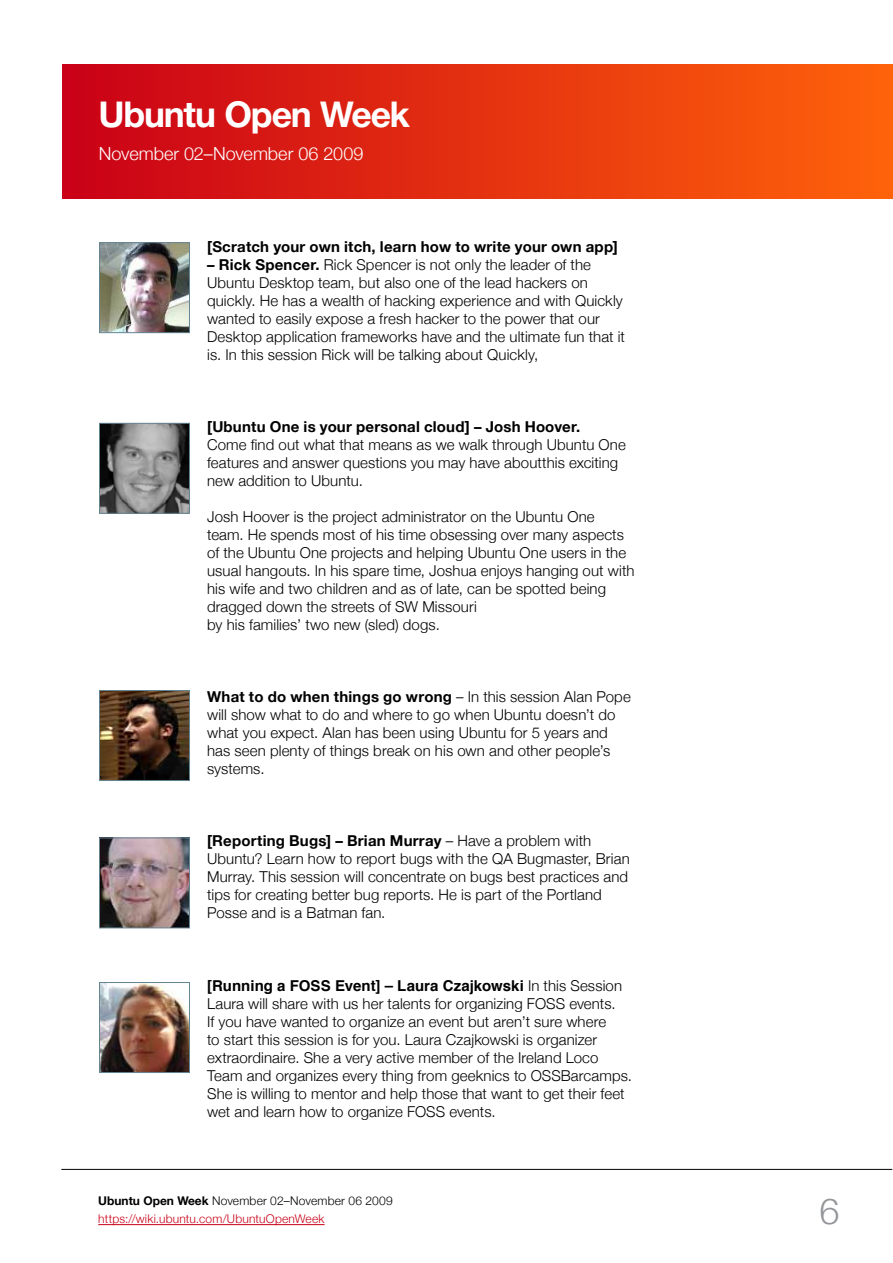
<style>
.page{position:relative;width:893px;height:1263px;background:#fff}
.page>*{position:absolute;margin:0;border:0;box-sizing:border-box;transform-origin:0 0}
.t1{font:700 36px "Neue Helvetica BQ";letter-spacing:-.03em;color:#fff}
.t2{font:300 36px "Helvetica Neue";color:#939598}
.t3{font:300 18px "Helvetica Neue";color:#fff}
.t4{font:300 15px/18px "Helvetica Neue";letter-spacing:.005em;color:#000}
.t5{font:700 15px "Helvetica Neue";letter-spacing:.015em;color:#000}
.t6{font:700 15px "Helvetica";color:#000}
.t7{font:300 12px/18px "Helvetica Neue";letter-spacing:.015em;color:#c90017}
.s1{font-weight:700}
.s2{font-family:"Helvetica Neue";font-weight:300}
.s3{font-weight:700;color:#000}
.s4{color:#000}
</style>
<div class="page">
<hr style="left:61px;top:1169px;width:831px;height:1px;background:#000">
<hr style="left:98px;top:1224px;width:227px;height:1px;background:#c90017">
<div style="left:62px;top:64px;width:831px;height:134px;background:linear-gradient(to right,#c90017,#ff630a)"></div>
<img style="left:101px;top:244px;width:87px;height:87px">
<div style="left:99px;top:242px;width:91px;height:91px;border:1px solid #658593"></div>
<img style="left:101px;top:425px;width:87px;height:86px">
<div style="left:99px;top:423px;width:91px;height:90px;border:1px solid #658593"></div>
<img style="left:101px;top:692px;width:87px;height:87px">
<div style="left:99px;top:690px;width:91px;height:91px;border:1px solid #658593"></div>
<img style="left:101px;top:840px;width:87px;height:86px">
<div style="left:99px;top:838px;width:91px;height:90px;border:1px solid #658593"></div>
<img style="left:101px;top:984px;width:87px;height:87px">
<div style="left:99px;top:982px;width:91px;height:91px;border:1px solid #658593"></div>
<h1 class="t1" style="left:99px;top:91px;width:313px">Ubuntu Open Week</h1>
<p class="t3" style="left:99px;top:143px;width:266px">November 02–November 06 2009</p>
<p class="t5" style="left:207px;top:238px;width:412px">[Scratch your own itch, learn how to write your own app]</p>
<p class="t4" style="left:207px;top:256px;width:419px"><span class="s1">– Rick Spencer.</span> Rick Spencer is not only the leader of the Ubuntu Desktop team, but also one of the lead hackers on quickly. He has a wealth of hacking experience and with Quickly wanted to easily expose a fresh hacker to the power that our Desktop application frameworks have and the ultimate fun that it is. In this session Rick will be talking about Quickly,</p>
<p class="t5" style="left:207px;top:418px;width:375px">[Ubuntu One is your personal cloud] – Josh Hoover.</p>
<p class="t4" style="left:207px;top:436px;width:420px">Come find out what that means as we walk through Ubuntu One features and answer questions you may have aboutthis exciting new addition to Ubuntu.</p>
<p class="t4" style="left:207px;top:508px;width:429px">Josh Hoover is the project administrator on the Ubuntu One team. He spends most of his time obsessing over many aspects of the Ubuntu One projects and helping Ubuntu One users in the usual hangouts. In his spare time, Joshua enjoys hanging out with his wife and two children and as of late, can be spotted being dragged down the streets of SW Missouri<br>by his families’ two new (sled) dogs.</p>
<p class="t4" style="left:207px;top:688px;width:425px"><span class="s1">What to do when things go wrong</span> – In this session Alan Pope will show what to do and where to go when Ubuntu doesn’t do what you expect. Alan has been using Ubuntu for 5 years and has seen plenty of things break on his own and other people’s systems.</p>
<p class="t4" style="left:207px;top:832px;width:424px"><span class="s1">[Reporting Bugs] – Brian Murray</span> – Have a problem with Ubuntu? Learn how to report bugs with the QA Bugmaster, Brian Murray. This session will concentrate on bugs best practices and tips for creating better bug reports. He is part of the Portland Posse and is a Batman fan.</p>
<p class="t6" style="left:207px;top:973px;width:416px">[Running a FOSS Event] – Laura Czajkowski <span class="s2">In this Session</span></p>
<p class="t4" style="left:207px;top:994px;width:426px">Laura will share with us her talents for organizing FOSS events.<br>If you have wanted to organize an event but aren’t sure where<br>to start this session is for you. Laura Czajkowski is organizer extraordinaire. She a very active member of the Ireland Loco Team and organizes every thing from geeknics to OSSBarcamps.<br>She is willing to mentor and help those that want to get their feet wet and learn how to organize FOSS events.</p>
<p class="t7" style="left:98px;top:1192px;width:296px"><span class="s3">Ubuntu Open Week</span> <span class="s4">November 02–November 06 2009 </span>https://wiki.ubuntu.com/UbuntuOpenWeek</p>
<h1 class="t2" style="left:819px;top:1189px;width:22px">6</h1>
</div>
